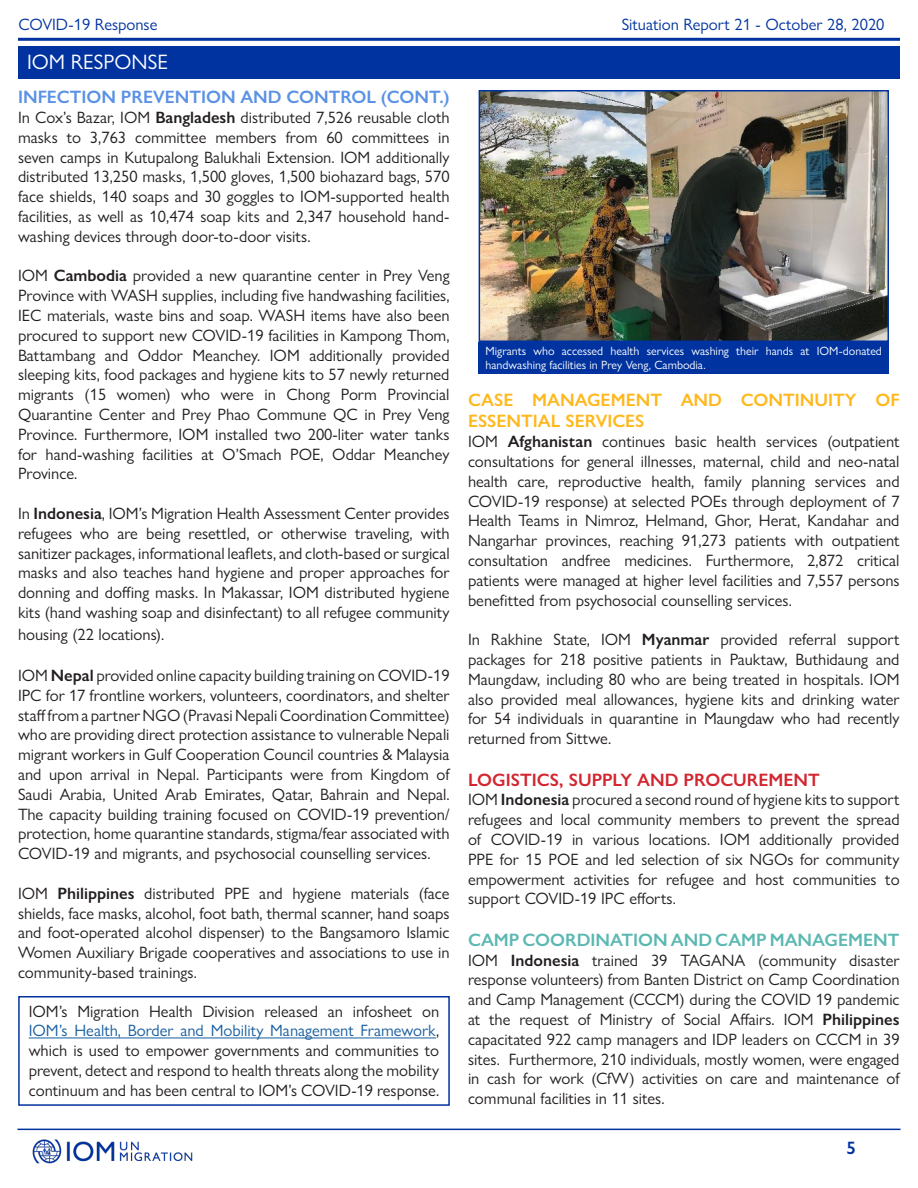
<style>
.page{position:relative;width:918px;height:1188px;background:#fff}
.page>*{position:absolute;margin:0;border:0;box-sizing:border-box;transform-origin:0 0}
.t1{font:21px "Gill Sans Nova";color:#fff}
.Paragraph_Style_no_h{font:600 18px/21.6px "Gill Sans Nova";color:#ffb81c}
.Paragraph_Style_no_h-2{font:600 18px "Gill Sans Nova";color:#5b92e5}
.Paragraph_Style_no_h-3{font:600 18px "Gill Sans Nova";color:#5cb8b2}
.Paragraph_Style_no_h-4{font:600 18px "Gill Sans Nova";color:#d22630}
.t2{font:600 18px "Gill Sans Nova";color:#0033a0}
.Paragraph_Style_no_h-5{font:16.5px/19.8px "Gill Sans Nova";color:#231f20;text-align:justify}
.t3{font:16.5px "Gill Sans Nova";color:#0033a0}
.Paragraph_Style_no_h-6{font:12px/14.4px "Gill Sans Nova";color:#fff}
.s1{font-weight:600}
.s2{color:#175d9e}
</style>
<div class="page">
<hr style="left:18px;top:38px;width:882px;height:3px;background:#0033a0">
<hr style="left:17px;top:1129px;width:884px;height:1px;background:#0033a0">
<div style="left:18px;top:46px;width:882px;height:34px;background:#0033a0"></div>
<div style="left:479px;top:342px;width:410px;height:32px;background:#0033a0"></div>
<img style="left:482px;top:93px;width:404px;height:246px">
<div style="left:479px;top:90px;width:410px;height:252px;border:2px solid #0033a0"></div>
<img style="left:32px;top:1139px;width:161px;height:25px">
<div style="left:18px;top:996px;width:432px;height:110px;border:2px solid #0033a0"></div>
<hr style="left:29px;top:1038px;width:407px;height:1px;background:#175d9e">
<p class="t3" style="left:19px;top:14px;width:140px">COVID-19 Response</p>
<p class="t3" style="left:622px;top:14px;width:264px">Situation Report 21 - October 28, 2020</p>
<p class="t1" style="left:27px;top:49px;width:143px">IOM RESPONSE</p>
<p class="Paragraph_Style_no_h-2" style="left:18px;top:86px;width:433px">INFECTION PREVENTION AND CONTROL (CONT.)</p>
<p class="Paragraph_Style_no_h-5" style="left:18px;top:107px;width:433px">In Cox’s Bazar, IOM <span class="s1">Bangladesh</span> distributed 7,526 reusable cloth masks to 3,763 committee members from 60 committees in seven camps in Kutupalong Balukhali Extension. IOM additionally distributed 13,250 masks, 1,500 gloves, 1,500 biohazard bags, 570 face shields, 140 soaps and 30 goggles to IOM-supported health facilities, as well as 10,474 soap kits and 2,347 household hand&shy;washing devices through door-to-door visits.</p>
<p class="Paragraph_Style_no_h-5" style="left:18px;top:266px;width:433px">IOM <span class="s1">Cambodia</span> provided a new quarantine center in Prey Veng Province with WASH supplies, including five handwashing facilities, IEC materials, waste bins and soap. WASH items have also been procured to support new COVID-19 facilities in Kampong Thom, Battambang and Oddor Meanchey. IOM additionally provided sleeping kits, food packages and hygiene kits to 57 newly returned migrants (15 women) who were in Chong Porm Provincial Quarantine Center and Prey Phao Commune QC in Prey Veng Province. Furthermore, IOM installed two 200-liter water tanks for hand-washing facilities at O’Smach POE, Oddar Meanchey Province.</p>
<p class="Paragraph_Style_no_h-5" style="left:18px;top:503px;width:433px">In <span class="s1">Indonesia</span>, IOM’s Migration Health Assessment Center provides refugees who are being resettled, or otherwise traveling, with sanitizer packages, informational leaflets, and cloth-based or surgical masks and also teaches hand hygiene and proper approaches for donning and doffing masks. In Makassar, IOM distributed hygiene kits (hand washing soap and disinfectant) to all refugee community</p>
<p class="Paragraph_Style_no_h-5" style="left:18px;top:624px;width:148px">housing (22 locations).</p>
<p class="Paragraph_Style_no_h-5" style="left:18px;top:665px;width:433px">IOM <span class="s1">Nepal</span> provided online capacity building training on COVID-19<br>IPC for 17 frontline workers, volunteers, coordinators, and shelter staff from a partner NGO (Pravasi Nepali Coordination Committee) who are providing direct protection assistance to vulnerable Nepali migrant workers in Gulf Cooperation Council countries &amp; Malaysia and upon arrival in Nepal. Participants were from Kingdom of Saudi Arabia, United Arab Emirates, Qatar, Bahrain and Nepal.<br>The capacity building training focused on COVID-19 prevention/ protection, home quarantine standards, stigma/fear associated with COVID-19 and migrants, and psychosocial counselling services.</p>
<p class="Paragraph_Style_no_h-5" style="left:18px;top:883px;width:433px">IOM <span class="s1">Philippines</span> distributed PPE and hygiene materials (face shields, face masks, alcohol, foot bath, thermal scanner, hand soaps and foot-operated alcohol dispenser) to the Bangsamoro Islamic Women Auxiliary Brigade cooperatives and associations to use in community-based trainings.</p>
<p class="Paragraph_Style_no_h-5" style="left:29px;top:1001px;width:412px">IOM’s Migration Health Division released an infosheet on <span class="s2">IOM’s Health, Border and Mobility Management Framework</span>, which is used to empower governments and communities to prevent, detect and respond to health threats along the mobility continuum and has been central to IOM’s COVID-19 response.</p>
<p class="Paragraph_Style_no_h-6" style="left:486px;top:344px;width:398px">Migrants who accessed health services washing their hands at IOM-donated handwashing facilities in Prey Veng, Cambodia.</p>
<p class="Paragraph_Style_no_h" style="left:468px;top:389px;width:433px">CASE MANAGEMENT AND CONTINUITY OF<br>ESSENTIAL SERVICES</p>
<p class="Paragraph_Style_no_h-5" style="left:468px;top:431px;width:433px">IOM <span class="s1">Afghanistan</span> continues basic health services (outpatient consultations for general illnesses, maternal, child and neo-natal health care, reproductive health, family planning services and COVID-19 response) at selected POEs through deployment of 7<br>Health Teams in Nimroz, Helmand, Ghor, Herat, Kandahar and Nangarhar provinces, reaching 91,273 patients with outpatient consultation andfree medicines. Furthermore, 2,872 critical patients were managed at higher level facilities and 7,557 persons benefitted from psychosocial counselling services.</p>
<p class="Paragraph_Style_no_h-5" style="left:468px;top:629px;width:433px">In Rakhine State, IOM <span class="s1">Myanmar</span> provided referral support packages for 218 positive patients in Pauktaw, Buthidaung and Maungdaw, including 80 who are being treated in hospitals. IOM also provided meal allowances, hygiene kits and drinking water for 54 individuals in quarantine in Maungdaw who had recently returned from Sittwe.</p>
<p class="Paragraph_Style_no_h-4" style="left:468px;top:768px;width:353px">LOGISTICS, SUPPLY AND PROCUREMENT</p>
<p class="Paragraph_Style_no_h-5" style="left:468px;top:790px;width:433px">IOM <span class="s1">Indonesia</span> procured a second round of hygiene kits to support refugees and local community members to prevent the spread of COVID-19 in various locations. IOM additionally provided PPE for 15 POE and led selection of six NGOs for community empowerment activities for refugee and host communities to support COVID-19 IPC efforts.</p>
<p class="Paragraph_Style_no_h-3" style="left:468px;top:929px;width:433px">CAMP COORDINATION AND CAMP MANAGEMENT</p>
<p class="Paragraph_Style_no_h-5" style="left:468px;top:950px;width:433px">IOM <span class="s1">Indonesia</span> trained 39 TAGANA (community disaster response volunteers) from Banten District on Camp Coordination and Camp Management (CCCM) during the COVID 19 pandemic at the request of Ministry of Social Affairs. IOM <span class="s1">Philippines </span>capacitated 922 camp managers and IDP leaders on CCCM in 39 sites. Furthermore, 210 individuals, mostly women, were engaged in cash for work (CfW) activities on care and maintenance of communal facilities in 11 sites.</p>
<p class="t2" style="left:847px;top:1137px;width:11px">5</p>
</div>
